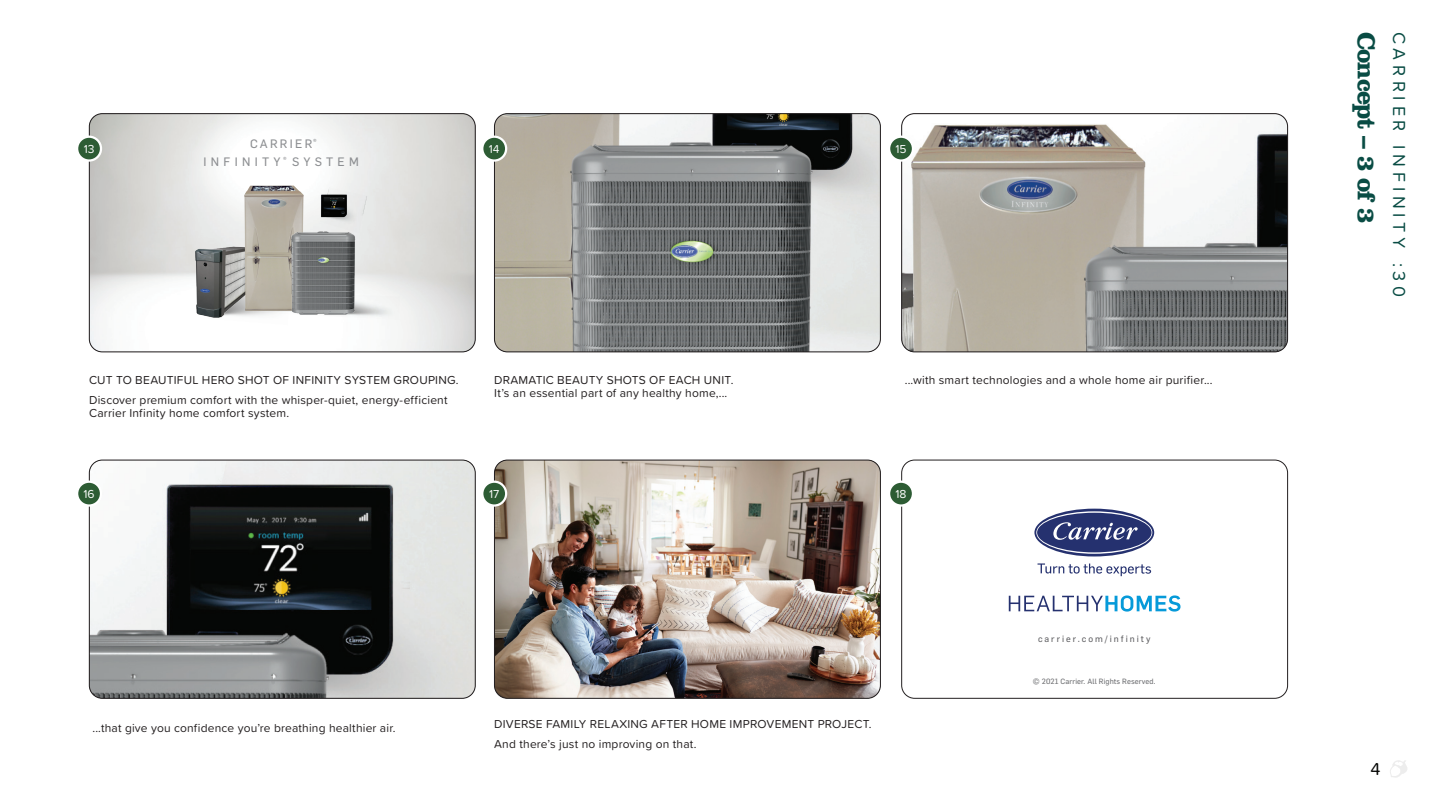
<style>
.page{position:relative;width:1440px;height:810px;background:#fff}
.page>*{position:absolute;margin:0;border:0;box-sizing:border-box;transform-origin:0 0}
.t1{font:700 25.5px "Clarendon LT Std";letter-spacing:-.035em;color:#094c44}
.t2{font:18px "Proxima Soft";letter-spacing:.265em;color:#094c44}
.t3{font:18px "Proxima Soft";color:#040503}
.t4{font:12px/20.2px "Proxima Soft";letter-spacing:.015em;color:#231f20}
.t5{font:12px/18px "Flama Basic";letter-spacing:.355em;color:#8d8f92;text-align:center}
.t6{font:12px "Proxima Soft";color:#fff}
.t7{font:9px "Flama Basic";letter-spacing:.22em;color:#5f5f62}
.t8{font:7.5px "Flama Basic";letter-spacing:.01em;color:#6c6d70}
.t9{font:7.05px "Flama Basic";color:#8d8f92}
</style>
<div class="page">
<img style="left:495px;top:460px;width:385px;height:238px">
<div style="left:494px;top:460px;width:386px;height:239px;border:1px solid #231f20;border-radius:13px"></div>
<div style="left:901px;top:460px;width:387px;height:239px;border:1px solid #231f20;border-radius:13px"></div>
<img style="left:89px;top:114px;width:386px;height:238px">
<div style="left:89px;top:113px;width:386px;height:239px;border:1px solid #231f20;border-radius:13px"></div>
<img style="left:494px;top:114px;width:386px;height:238px">
<div style="left:494px;top:113px;width:386px;height:239px;border:1px solid #231f20;border-radius:13px"></div>
<img style="left:901px;top:114px;width:386px;height:238px">
<div style="left:901px;top:113px;width:387px;height:239px;border:1px solid #231f20;border-radius:13px"></div>
<div style="left:77px;top:137px;width:24px;height:24px;background:#2d5c34;border-radius:50%"></div>
<div style="left:76px;top:136px;width:26px;height:26px;border:2px solid #fff;border-radius:50%"></div>
<div style="left:482px;top:137px;width:24px;height:24px;background:#2d5c34;border-radius:50%"></div>
<div style="left:481px;top:136px;width:26px;height:26px;border:2px solid #fff;border-radius:50%"></div>
<div style="left:889px;top:137px;width:24px;height:24px;background:#2d5c34;border-radius:50%"></div>
<div style="left:888px;top:136px;width:26px;height:26px;border:2px solid #fff;border-radius:50%"></div>
<img style="left:207px;top:266px;width:83px;height:59px">
<img style="left:190px;top:244px;width:66px;height:79px">
<img style="left:320px;top:188px;width:47px;height:45px">
<img style="left:319px;top:194px;width:30px;height:25px">
<img style="left:254px;top:285px;width:69px;height:32px">
<img style="left:244px;top:186px;width:22px;height:9px">
<img style="left:323px;top:294px;width:77px;height:26px">
<img style="left:286px;top:231px;width:76px;height:85px">
<svg style="left:1009px;top:595px;width:171px;height:17px"></svg>
<svg style="left:1037px;top:563px;width:114px;height:13px"></svg>
<svg style="left:1034px;top:509px;width:120px;height:48px"></svg>
<svg style="left:1036px;top:511px;width:116px;height:43px"></svg>
<img style="left:89px;top:460px;width:386px;height:238px">
<div style="left:89px;top:460px;width:386px;height:239px;border:1px solid #231f20;border-radius:13px"></div>
<div style="left:77px;top:482px;width:24px;height:24px;background:#2d5c34;border-radius:50%"></div>
<div style="left:76px;top:481px;width:26px;height:26px;border:2px solid #fff;border-radius:50%"></div>
<div style="left:482px;top:482px;width:24px;height:24px;background:#2d5c34;border-radius:50%"></div>
<div style="left:481px;top:481px;width:26px;height:26px;border:2px solid #fff;border-radius:50%"></div>
<div style="left:889px;top:482px;width:24px;height:24px;background:#2d5c34;border-radius:50%"></div>
<div style="left:888px;top:481px;width:26px;height:26px;border:2px solid #fff;border-radius:50%"></div>
<svg style="left:1390px;top:760px;width:17px;height:18px"></svg>
<p class="t9" style="left:313px;top:136px;width:5px">®</p>
<p class="t5" style="left:204px;top:134px;width:157px">CARRIER<br>INFINITY SYSTEM</p>
<p class="t6" style="left:84px;top:140px;width:12px">13</p>
<p class="t6" style="left:489px;top:140px;width:12px">14</p>
<p class="t6" style="left:895px;top:140px;width:13px">15</p>
<p class="t9" style="left:283px;top:154px;width:5px">®</p>
<p class="t4" style="left:89px;top:369px;width:371px">CUT TO BEAUTIFUL HERO SHOT OF INFINITY SYSTEM GROUPING.<br>Discover premium comfort with the whisper-quiet, energy-efficient</p>
<p class="t4" style="left:89px;top:403px;width:201px">Carrier Infinity home comfort system.</p>
<p class="t4" style="left:494px;top:372px;width:241px;line-height:13.5px">DRAMATIC BEAUTY SHOTS OF EACH UNIT.<br>It’s an essential part of any healthy home,...</p>
<p class="t4" style="left:905px;top:369px;width:309px">...with smart technologies and a whole home air purifier...</p>
<p class="t6" style="left:84px;top:485px;width:13px">16</p>
<p class="t6" style="left:489px;top:485px;width:12px">17</p>
<p class="t6" style="left:895px;top:485px;width:13px">18</p>
<p class="t4" style="left:92px;top:718px;width:305px">...that give you confidence you’re breathing healthier air.</p>
<p class="t4" style="left:494px;top:713px;width:379px">DIVERSE FAMILY RELAXING AFTER HOME IMPROVEMENT PROJECT.<br>And there’s just no improving on that.</p>
<p class="t7" style="left:1038px;top:632px;width:114px">carrier.com/infinity</p>
<p class="t8" style="left:1033px;top:676px;width:124px">© 2021 Carrier. All Rights Reserved.</p>
<h1 class="t1" style="left:1381px;top:32px;width:193px;rotate:90deg">Concept – 3 of 3</h1>
<h2 class="t2" style="left:1412px;top:32px;width:267px;rotate:90deg">CARRIER INFINITY :30</h2>
<h2 class="t3" style="left:1370px;top:756px;width:12px">4</h2>
</div>
